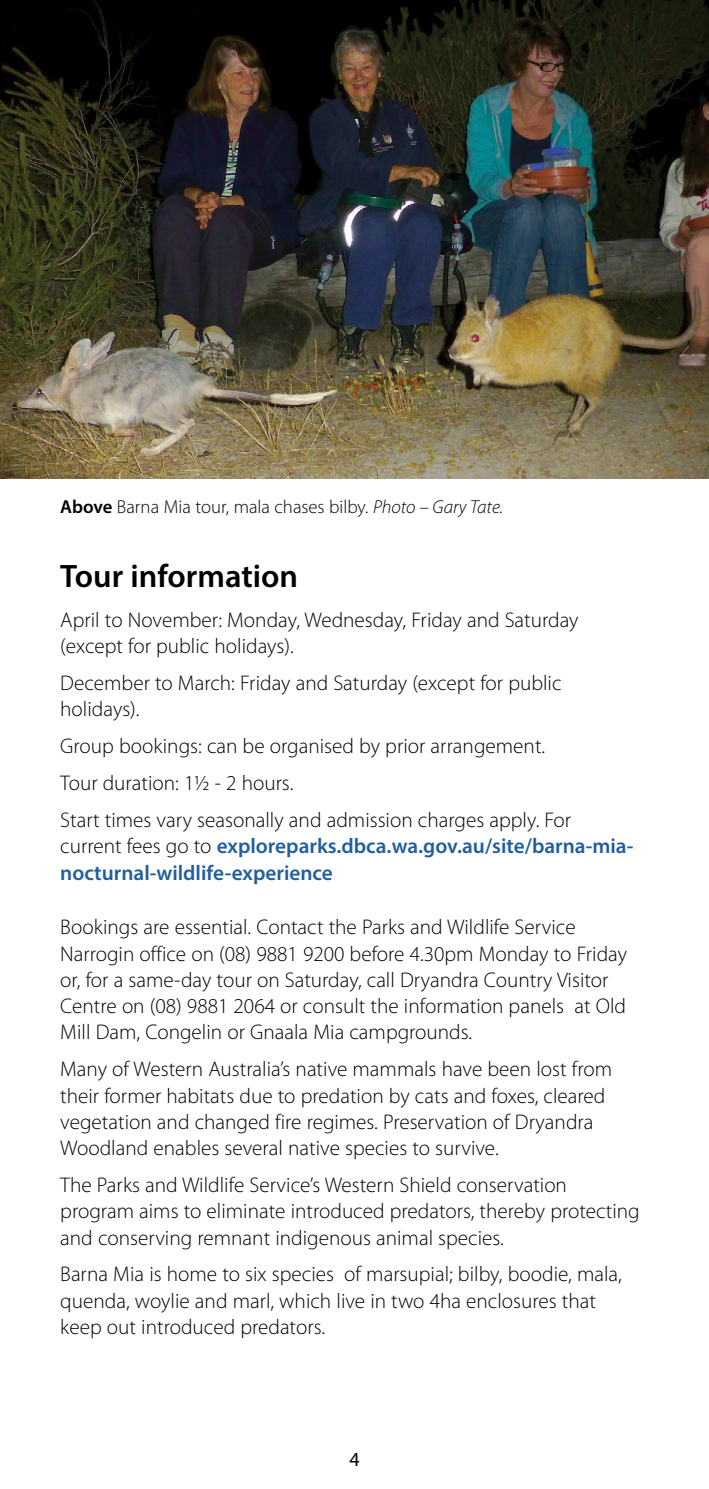
<style>
.page{position:relative;width:709px;height:1489px;background:#fff}
.page>*{position:absolute;margin:0;border:0;box-sizing:border-box;transform-origin:0 0}
.t1{font:600 32.5px "Myriad Pro";color:#000}
.t2{font:300 21.25px/26.2px "Myriad Pro";color:#000}
.t3{font:600 21.25px/26.2px "Myriad Pro";color:#215e9e}
.t4{font:20px "Myriad Pro";color:#000}
.t5{font:300 18.75px "Myriad Pro";color:#000}
.s1{font-weight:600}
.s2{font-style:italic}
.s3{font-weight:300;color:#000}
</style>
<div class="page">
<img style="left:0;top:0;width:709px;height:478px">
<p class="t5" style="left:60px;top:495px;width:444px"><span class="s1">Above</span> Barna Mia tour, mala chases bilby. <span class="s2">Photo – Gary Tate.</span></p>
<h1 class="t1" style="left:60px;top:555px;width:239px">Tour information</h1>
<p class="t2" style="left:60px;top:606px;width:520px">April to November: Monday, Wednesday, Friday and Saturday (except for public holidays).</p>
<p class="t2" style="left:60px;top:669px;width:503px">December to March: Friday and Saturday (except for public holidays).</p>
<p class="t2" style="left:60px;top:727px;width:512px;line-height:37px">Group bookings: can be organised by prior arrangement.<br>Tour duration: 1½ - 2 hours.<br>Start times vary seasonally and admission charges apply. For</p>
<p class="t3" style="left:60px;top:832px;width:574px"><span class="s3">current fees go to</span> exploreparks.dbca.wa.gov.au/site/barna-mia&shy;nocturnal-wildlife-experience</p>
<p class="t2" style="left:60px;top:913px;width:568px">Bookings are essential. Contact the Parks and Wildlife Service Narrogin office on (08) 9881 9200 before 4.30pm Monday to Friday or, for a same-day tour on Saturday, call Dryandra Country Visitor Centre on (08) 9881 2064 or consult the information panels at Old Mill Dam, Congelin or Gnaala Mia campgrounds.</p>
<p class="t2" style="left:60px;top:1055px;width:553px">Many of Western Australia’s native mammals have been lost from their former habitats due to predation by cats and foxes, cleared vegetation and changed fire regimes. Preservation of Dryandra Woodland enables several native species to survive.</p>
<p class="t2" style="left:60px;top:1171px;width:581px">The Parks and Wildlife Service’s Western Shield conservation program aims to eliminate introduced predators, thereby protecting and conserving remnant indigenous animal species.</p>
<p class="t2" style="left:60px;top:1260px;width:563px">Barna Mia is home to six species of marsupial; bilby, boodie, mala, quenda, woylie and marl, which live in two 4ha enclosures that keep out introduced predators.</p>
<p class="t4" style="left:349px;top:1446px;width:12px">4</p>
</div>
